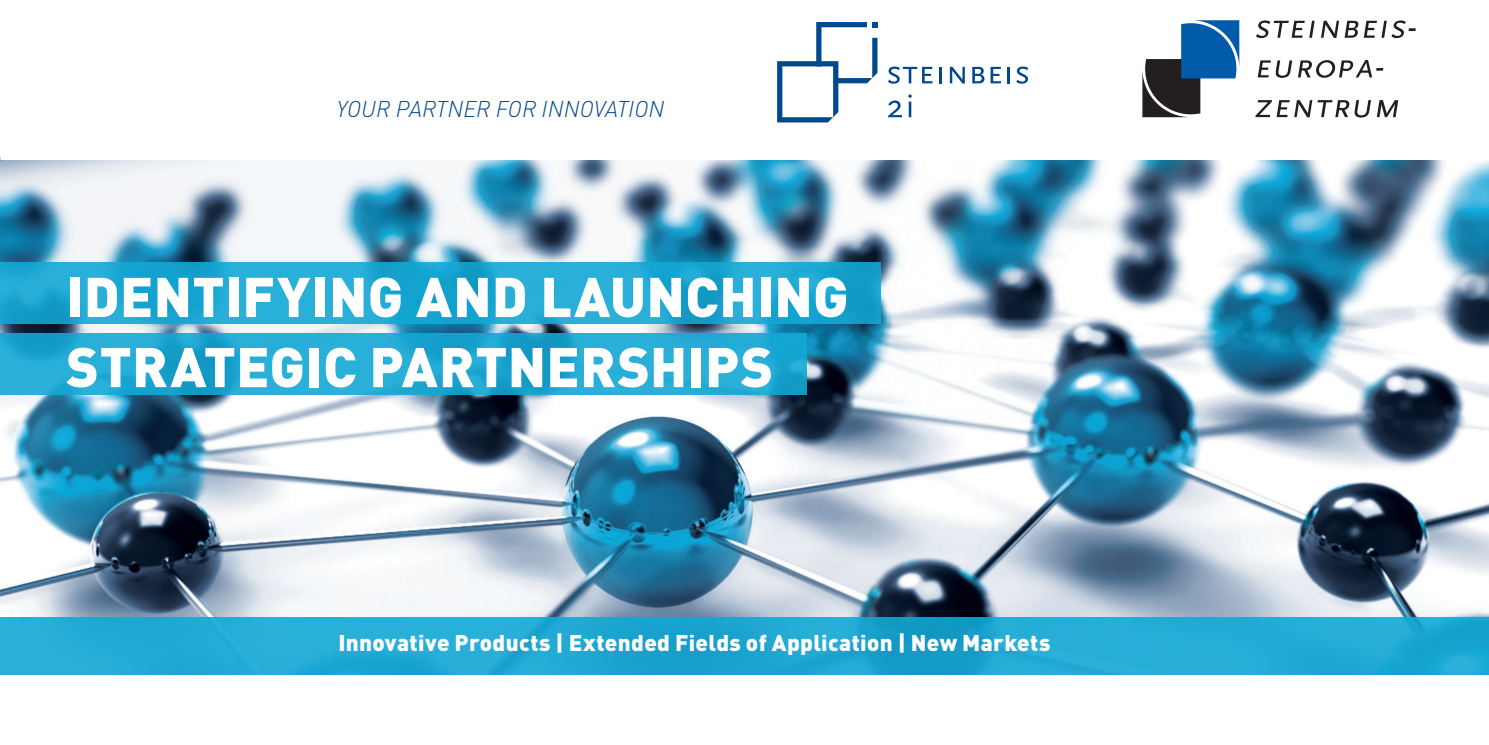
<style>
.page{position:relative;width:1489px;height:745px;background:#fff}
.page>*{position:absolute;margin:0;border:0;box-sizing:border-box;transform-origin:0 0}
.t1{font:900 55px/70px "DINOT";letter-spacing:.005em;color:#fff}
.t2{font:900 22.5px "DINOT";letter-spacing:.015em;color:#fff}
.t3{font:italic 300 22.5px "DINOT";letter-spacing:.005em;color:#01498e}
</style>
<div class="page">
<img style="left:0;top:160px;width:1488px;height:457px">
<svg style="left:0;top:617px;width:1488px;height:56px;background:#21a9d3"></svg>
<svg style="left:0;top:333px;width:806px;height:61px;background:#21a8d2"></svg>
<svg style="left:0;top:262px;width:881px;height:61px;background:#1ea8d2"></svg>
<svg style="left:1255px;top:100px;width:115px;height:17px"></svg>
<svg style="left:1376px;top:100px;width:22px;height:17px"></svg>
<svg style="left:1257px;top:60px;width:126px;height:18px"></svg>
<svg style="left:1256px;top:20px;width:58px;height:18px"></svg>
<svg style="left:1321px;top:21px;width:17px;height:17px"></svg>
<svg style="left:1344px;top:20px;width:71px;height:18px"></svg>
<svg style="left:1142px;top:20px;width:97px;height:97px"></svg>
<svg style="left:888px;top:66px;width:44px;height:18px"></svg>
<hr style="left:938px;top:67px;width:3px;height:16px;background:#01498e">
<svg style="left:949px;top:67px;width:15px;height:16px"></svg>
<svg style="left:972px;top:67px;width:12px;height:16px"></svg>
<svg style="left:990px;top:67px;width:10px;height:16px"></svg>
<svg style="left:1007px;top:67px;width:2px;height:16px"></svg>
<svg style="left:1016px;top:66px;width:12px;height:18px"></svg>
<svg style="left:888px;top:100px;width:13px;height:17px"></svg>
<hr style="left:908px;top:101px;width:3px;height:16px;background:#01498e">
<svg style="left:777px;top:22px;width:100px;height:100px"></svg>
<p class="t3" style="left:336px;top:95px;width:329px">YOUR PARTNER FOR INNOVATION</p>
<h1 class="t1" style="left:66px;top:260px;width:784px">IDENTIFYING AND LAUNCHING<br>STRATEGIC PARTNERSHIPS</h1>
<p class="t2" style="left:338px;top:627px;width:713px">Innovative Products | Extended Fields of Application | New Markets</p>
</div>
